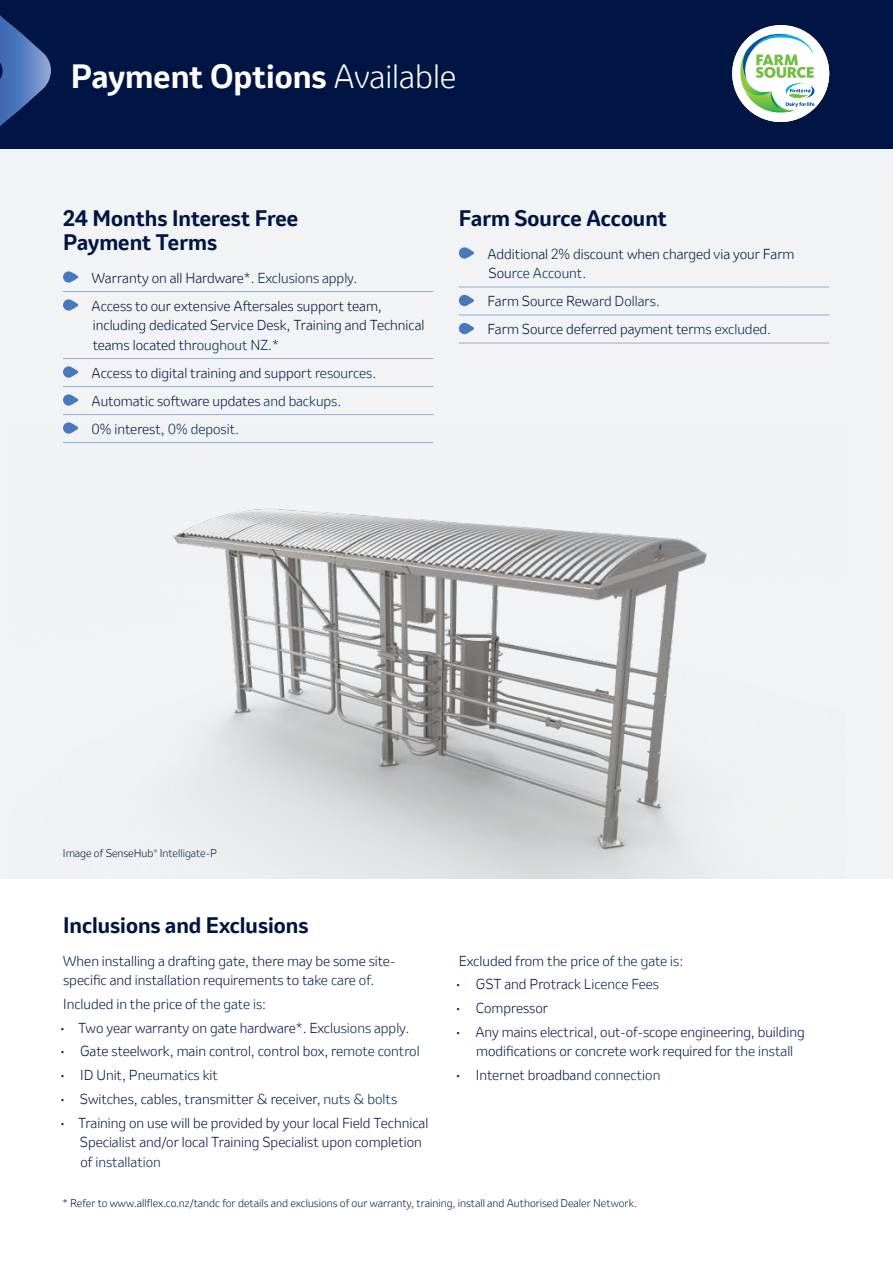
<style>
.page{position:relative;width:893px;height:1263px;background:#fff}
.page>*{position:absolute;margin:0;border:0;box-sizing:border-box;transform-origin:0 0}
.t1{font:700 31.5px "Invention";color:#fff}
.t2{font:700 21px/24px "Invention";color:#001544}
.t3{font:300 13.5px/19.5px "Invention";color:#001544}
.t4{font:300 13.5px "Invention";color:#002752}
.t5{font:300 10.5px "Invention";color:#001544}
.s1{font-weight:300}
.s2{color:#002752}
.s3{color:#001544}
</style>
<div class="page">
<div style="left:0;top:0;width:893px;height:878px;background:#f1f3f4"></div>
<img style="left:78px;top:428px;width:629px;height:450px">
<hr style="left:63px;top:291px;width:370px;height:1px;background:#97adda">
<hr style="left:63px;top:358px;width:370px;height:1px;background:#97adda">
<hr style="left:63px;top:386px;width:370px;height:1px;background:#97adda">
<hr style="left:63px;top:414px;width:370px;height:1px;background:#97adda">
<hr style="left:63px;top:442px;width:370px;height:1px;background:#97adda">
<svg style="left:63px;top:271px;width:15px;height:12px"></svg>
<svg style="left:63px;top:299px;width:15px;height:12px"></svg>
<svg style="left:63px;top:366px;width:15px;height:12px"></svg>
<svg style="left:63px;top:394px;width:15px;height:12px"></svg>
<svg style="left:63px;top:422px;width:15px;height:12px"></svg>
<hr style="left:459px;top:287px;width:370px;height:1px;background:#97adda">
<hr style="left:459px;top:315px;width:370px;height:1px;background:#97adda">
<hr style="left:459px;top:343px;width:370px;height:1px;background:#97adda">
<svg style="left:459px;top:247px;width:15px;height:12px"></svg>
<svg style="left:459px;top:295px;width:15px;height:11px"></svg>
<svg style="left:459px;top:323px;width:15px;height:11px"></svg>
<div style="left:0;top:0;width:893px;height:148px;background:#001544"></div>
<svg style="left:732px;top:25px;width:97px;height:97px"></svg>
<svg style="left:0;top:15px;width:51px;height:111px"></svg>
<h1 class="t1" style="left:71px;top:53px;width:387px">Payment Options <span class="s1">Available</span></h1>
<h2 class="t2" style="left:63px;top:207px;width:237px">24 Months Interest Free<br>Payment Terms</h2>
<p class="t3" style="left:92px;top:263px;width:292px;line-height:28px">Warranty on all Hardware*. <span class="s2">Exclusions apply.<br></span>Access to our extensive Aftersales support team,</p>
<p class="t3" style="left:93px;top:315px;width:333px">including dedicated Service Desk, Training and Technical teams located thr<span class="s2">oughout NZ.*</span></p>
<p class="t3" style="left:92px;top:358px;width:286px;line-height:28px">Access to digital training and suppor<span class="s2">t resources.<br></span>Automatic software updates <span class="s2">and backups.<br></span>0% interest, <span class="s2">0% deposit.</span></p>
<h2 class="t2" style="left:459px;top:207px;width:210px">Farm Source Account</h2>
<p class="t3" style="left:487px;top:244px;width:309px">Additional 2% discount when charged via your Farm<br>Sou<span class="s2">rce Account.</span></p>
<p class="t3" style="left:487px;top:287px;width:285px;line-height:28px">Farm Source Rew<span class="s2">ard Dollars.<br></span>Farm Source deferred payment ter<span class="s2">ms excluded.</span></p>
<p class="t5" style="left:63px;top:846px;width:156px">Image of SenseHub<sup>®</sup> I<span class="s2">ntelligate-P</span></p>
<h2 class="t2" style="left:63px;top:914px;width:247px">Inclusions and Exclusions</h2>
<p class="t3" style="left:63px;top:951px;width:335px">When installing a drafting gate, there may be some site&shy;specific and installation requirements to ta<span class="s2">ke care of.</span></p>
<p class="t3" style="left:63px;top:994px;width:204px">Included in the price of <span class="s2">the gate is:</span></p>
<p class="t3" style="left:60px;top:1018px;width:351px">• Two year warranty on gate hardware*. Exclu<span class="s2">sions apply.</span></p>
<p class="t3" style="left:60px;top:1041px;width:361px">• Gate steelwork, main control, control box, re<span class="s2">mote control</span></p>
<p class="t4" style="left:60px;top:1066px;width:159px"><span class="s3">• ID Unit, Pn</span>eumatics kit</p>
<p class="t3" style="left:60px;top:1089px;width:339px">• Switches, cables, transmitter &amp; receiver, <span class="s2">nuts &amp; bolts</span></p>
<p class="t3" style="left:80px;top:1113px;width:350px;text-indent:-20px">• Training on use will be provided by your local Field Technical<br>Specialist and/or local Training Specialist upon completion of <span class="s2">installation</span></p>
<p class="t3" style="left:459px;top:951px;width:226px">Excluded from the price of <span class="s2">the gate is:</span></p>
<p class="t3" style="left:456px;top:974px;width:205px">• GST and Protrack <span class="s2">Licence Fees</span></p>
<p class="t3" style="left:456px;top:998px;width:94px">• Compressor</p>
<p class="t3" style="left:476px;top:1022px;width:330px;text-indent:-20px">• Any mains electrical, out-of-scope engineering, building modifications or concrete work required for <span class="s2">the install</span></p>
<p class="t3" style="left:456px;top:1065px;width:206px">• Internet broadban<span class="s2">d connection</span></p>
<p class="t5" style="left:62px;top:1196px;width:576px">* Refer to www.allflex.co.nz/tandc for details and exclusions of our warranty, training, install and Authorised Dea<span class="s2">ler Network.</span></p>
</div>
